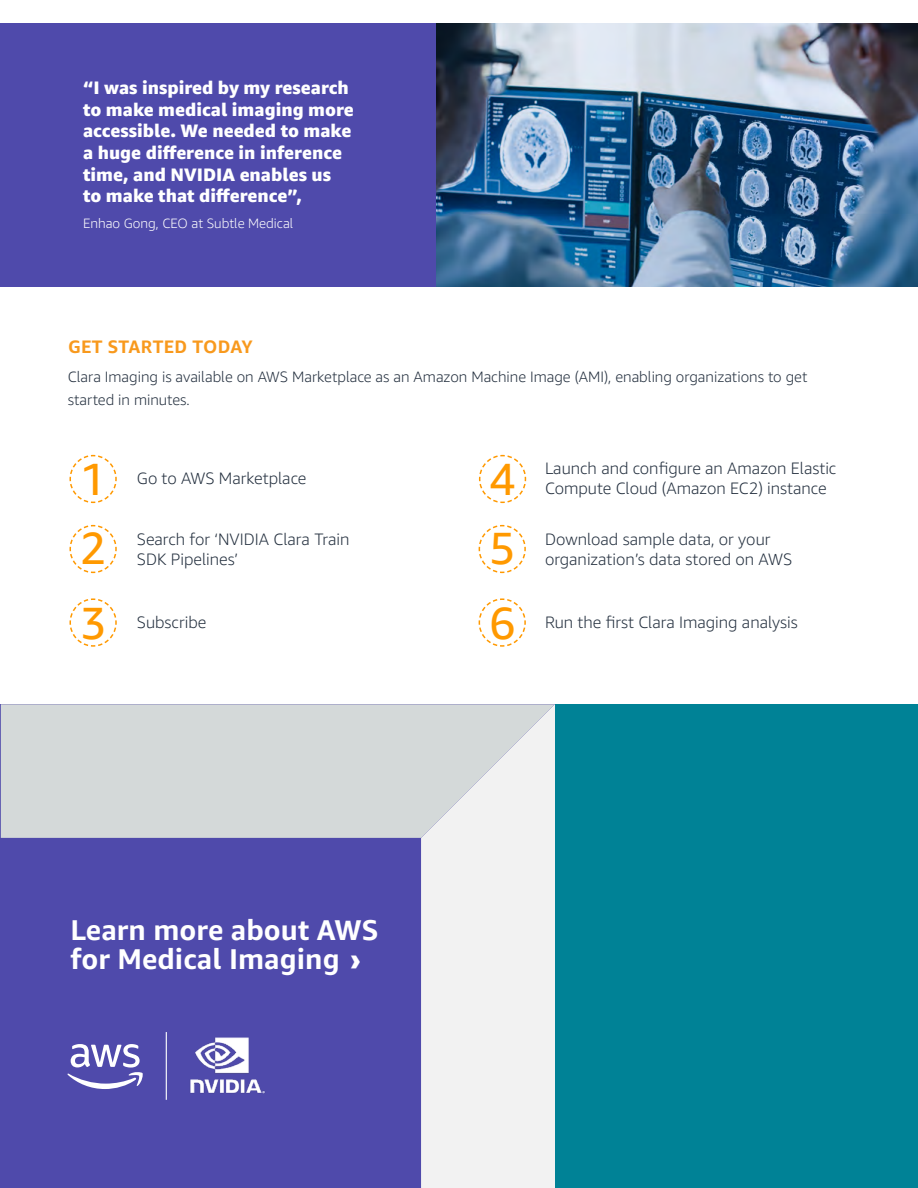
<style>
.page{position:relative;width:918px;height:1188px;background:#fff}
.page>*{position:absolute;margin:0;border:0;box-sizing:border-box;transform-origin:0 0}
.t1{font:45px "Amazon Ember";color:#f90}
.t2{font:700 28.5px/29.4px "Amazon Ember";color:#fff}
.t3{font:800 18px/21.6px "Amazon Ember";color:#fff}
.t4{font:700 18px "Amazon Ember";letter-spacing:.02em;color:#f8991d}
.t5{font:300 16.5px/19.8px "Amazon Ember";color:#232f3e}
.t6{font:300 15px/22.5px "Amazon Ember";color:#232f3e}
.t7{font:300 13.5px "Amazon Ember";color:#fff}
.s1{font-weight:800;font-size:30.9px}
</style>
<div class="page">
<div style="left:0;top:23px;width:444px;height:263px;background:#4f4aab"></div>
<img style="left:436px;top:23px;width:482px;height:263px">
<div style="left:0;top:704px;width:918px;height:484px;background:#4f4aab"></div>
<div style="left:421px;top:838px;width:134px;height:350px;background:#f2f2f2"></div>
<svg style="left:1px;top:704px;width:554px;height:134px;background:#d7dbdb"></svg>
<div style="left:555px;top:704px;width:363px;height:484px;background:#008296"></div>
<img style="left:190px;top:1037px;width:75px;height:57px">
<svg style="left:67px;top:1044px;width:76px;height:45px"></svg>
<hr style="left:166px;top:1032px;width:1px;height:68px;background:#fff">
<svg style="left:69px;top:454px;width:48px;height:50px"></svg>
<svg style="left:69px;top:524px;width:48px;height:50px"></svg>
<svg style="left:69px;top:598px;width:48px;height:49px"></svg>
<svg style="left:478px;top:454px;width:49px;height:50px"></svg>
<svg style="left:478px;top:524px;width:48px;height:50px"></svg>
<svg style="left:478px;top:598px;width:48px;height:49px"></svg>
<p class="t3" style="left:83px;top:77px;width:272px">“I was inspired by my research to make medical imaging more accessible. We needed to make a huge difference in inference time, and NVIDIA enables us to make that difference”,</p>
<p class="t7" style="left:83px;top:215px;width:212px">Enhao Gong, CEO at Subtle Medical</p>
<p class="t4" style="left:68px;top:336px;width:186px">GET STARTED TODAY</p>
<p class="t6" style="left:68px;top:366px;width:741px">Clara Imaging is available on AWS Marketplace as an Amazon Machine Image (AMI), enabling organizations to get started in minutes.</p>
<h1 class="t1" style="left:80px;top:451px;width:28px">1</h1>
<p class="t5" style="left:137px;top:468px;width:171px">Go to AWS Marketplace</p>
<h1 class="t1" style="left:80px;top:520px;width:28px">2</h1>
<p class="t5" style="left:137px;top:529px;width:214px">Search for ‘NVIDIA Clara Train<br>SDK Pipelines’</p>
<h1 class="t1" style="left:80px;top:595px;width:28px">3</h1>
<p class="t5" style="left:137px;top:613px;width:71px">Subscribe</p>
<h2 class="t2" style="left:70px;top:916px;width:309px">Learn more about AWS for Medical Imaging <span class="s1">›</span></h2>
<h1 class="t1" style="left:489px;top:451px;width:28px">4</h1>
<p class="t5" style="left:545px;top:458px;width:293px">Launch and configure an Amazon Elastic<br>Compute Cloud (Amazon EC2) instance</p>
<h1 class="t1" style="left:489px;top:520px;width:28px">5</h1>
<p class="t5" style="left:545px;top:529px;width:249px">Download sample data, or your organization’s data stored on AWS</p>
<h1 class="t1" style="left:489px;top:595px;width:28px">6</h1>
<p class="t5" style="left:545px;top:613px;width:254px">Run the first Clara Imaging analysis</p>
</div>
